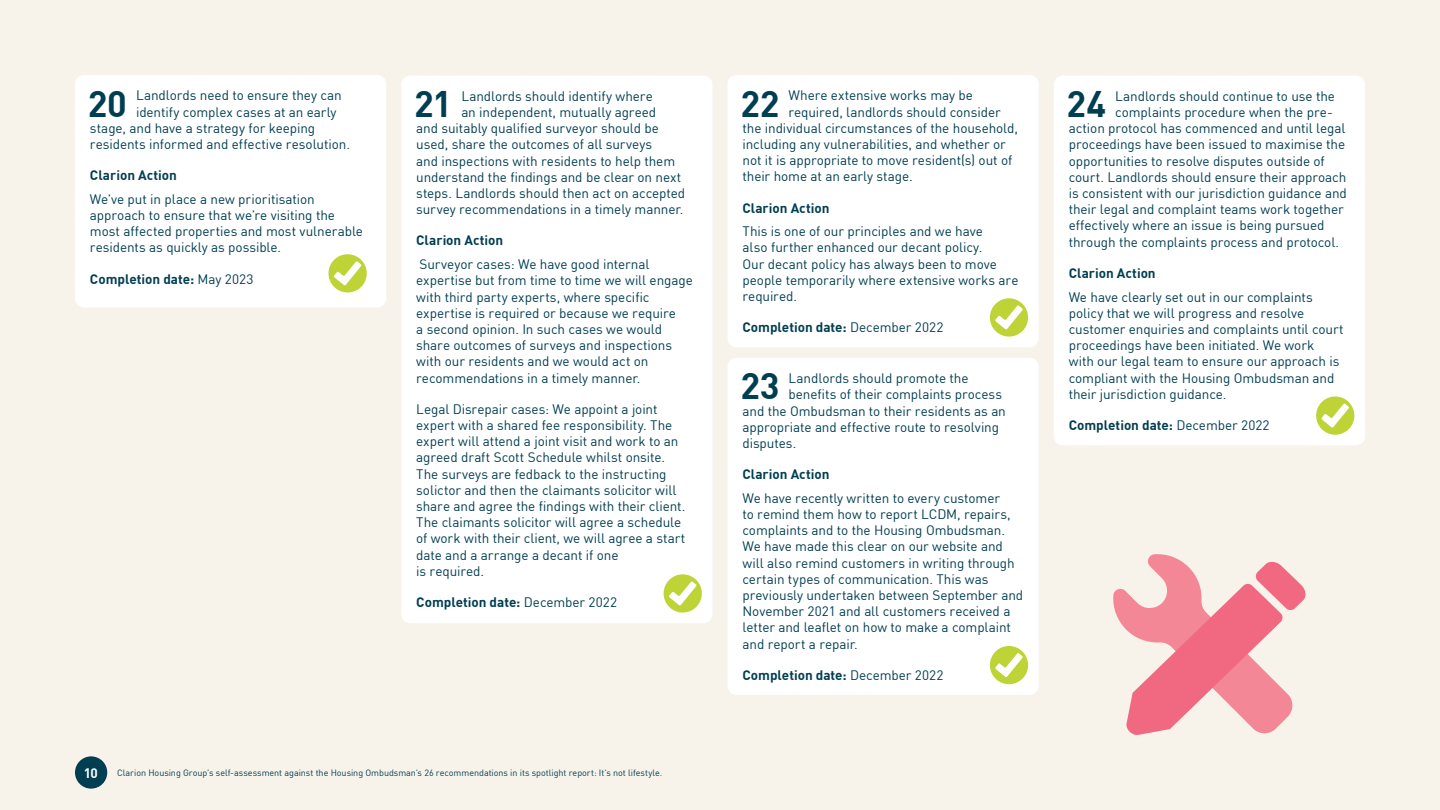
<style>
.page{position:relative;width:1440px;height:810px;background:#f7f3eb}
.page>*{position:absolute;margin:0;border:0;box-sizing:border-box;transform-origin:0 0}
.t1{font:700 36.22px "DINOT";letter-spacing:-.005em;color:#003e51}
.t2{font:13.5px/16.2px "DINOT";letter-spacing:-.005em;color:#003e51}
.t3{font:700 13.5px "DINOT";letter-spacing:-.005em;color:#003e51}
.t4{font:700 13.5px "DINOT";color:#fff}
.t5{font:9px "DINOT";letter-spacing:-.005em;color:#003e51}
.s1{font-weight:400}
</style>
<div class="page">
<div style="left:75px;top:756px;width:32px;height:33px;background:#003e51;border-radius:50%"></div>
<div style="left:75px;top:75px;width:311px;height:233px;background:#fff;border-radius:9px"></div>
<div style="left:401px;top:76px;width:311px;height:547px;background:#fff;border-radius:9px"></div>
<div style="left:728px;top:75px;width:311px;height:272px;background:#fff;border-radius:9px"></div>
<div style="left:728px;top:358px;width:311px;height:337px;background:#fff;border-radius:9px"></div>
<div style="left:1054px;top:76px;width:311px;height:369px;background:#fff;border-radius:9px"></div>
<div style="left:664px;top:574px;width:38px;height:39px;background:#bed436;border-radius:50%"></div>
<svg style="left:669px;top:581px;width:28px;height:25px"></svg>
<div style="left:328px;top:254px;width:39px;height:38px;background:#bed436;border-radius:50%"></div>
<svg style="left:334px;top:261px;width:27px;height:25px"></svg>
<div style="left:990px;top:298px;width:38px;height:39px;background:#bed436;border-radius:50%"></div>
<svg style="left:995px;top:305px;width:28px;height:25px"></svg>
<div style="left:990px;top:646px;width:38px;height:38px;background:#bed436;border-radius:50%"></div>
<svg style="left:995px;top:653px;width:28px;height:24px"></svg>
<div style="left:1316px;top:396px;width:38px;height:39px;background:#bed436;border-radius:50%"></div>
<svg style="left:1321px;top:403px;width:28px;height:25px"></svg>
<svg style="left:1113px;top:554px;width:193px;height:181px"></svg>
<h1 class="t1" style="left:88px;top:75px;width:41px">20</h1>
<p class="t2" style="left:136px;top:86px;width:207px">Landlords need to ensure they can</p>
<p class="t2" style="left:136px;top:102px;width:202px">identify complex cases at an early</p>
<p class="t2" style="left:90px;top:119px;width:227px">stage, and have a strategy for keeping</p>
<p class="t2" style="left:90px;top:135px;width:262px">residents informed and effective resolution.</p>
<p class="t3" style="left:90px;top:165px;width:88px">Clarion Action</p>
<p class="t2" style="left:90px;top:190px;width:275px">We’ve put in place a new prioritisation approach to ensure that we’re visiting the most affected properties and most vulnerable residents as quickly as possible.</p>
<p class="t3" style="left:90px;top:268px;width:165px">Completion date: <span class="s1">May 2023</span></p>
<h1 class="t1" style="left:414px;top:76px;width:40px">21</h1>
<p class="t2" style="left:461px;top:87px;width:193px">Landlords should identify where</p>
<p class="t2" style="left:461px;top:103px;width:196px">an independent, mutually agreed</p>
<p class="t2" style="left:416px;top:119px;width:244px">and suitably qualified surveyor should be</p>
<p class="t2" style="left:416px;top:135px;width:237px">used, share the outcomes of all surveys</p>
<p class="t2" style="left:416px;top:152px;width:260px">and inspections with residents to help them</p>
<p class="t2" style="left:416px;top:168px;width:267px">understand the findings and be clear on next</p>
<p class="t2" style="left:416px;top:184px;width:270px">steps. Landlords should then act on accepted</p>
<p class="t2" style="left:416px;top:200px;width:269px">survey recommendations in a timely manner.</p>
<p class="t3" style="left:416px;top:230px;width:88px">Clarion Action</p>
<p class="t2" style="left:416px;top:255px;width:278px">Surveyor cases: We have good internal expertise but from time to time we will engage with third party experts, where specific expertise is required or because we require<br>a second opinion. In such cases we would share outcomes of surveys and inspections with our residents and we would act on recommendations in a timely manner.</p>
<p class="t2" style="left:416px;top:400px;width:271px">Legal Disrepair cases: We appoint a joint expert with a shared fee responsibility. The expert will attend a joint visit and work to an agreed draft Scott Schedule whilst onsite.<br>The surveys are fedback to the instructing solictor and then the claimants solicitor will share and agree the findings with their client.<br>The claimants solicitor will agree a schedule of work with their client, we will agree a start date and a arrange a decant if one<br>is required.</p>
<p class="t3" style="left:416px;top:592px;width:202px">Completion date: <span class="s1">December 2022</span></p>
<h1 class="t1" style="left:740px;top:75px;width:41px">22</h1>
<p class="t2" style="left:788px;top:86px;width:186px">Where extensive works may be</p>
<p class="t2" style="left:788px;top:102px;width:214px">required, landlords should consider</p>
<p class="t2" style="left:743px;top:119px;width:277px">the individual circumstances of the household,</p>
<p class="t2" style="left:743px;top:135px;width:265px">including any vulnerabilities, and whether or</p>
<p class="t2" style="left:743px;top:151px;width:271px">not it is appropriate to move resident(s) out of</p>
<p class="t2" style="left:743px;top:167px;width:172px">their home at an early stage.</p>
<p class="t3" style="left:743px;top:197px;width:88px">Clarion Action</p>
<p class="t2" style="left:743px;top:222px;width:277px">This is one of our principles and we have<br>also further enhanced our decant policy.<br>Our decant policy has always been to move people temporarily where extensive works are required.</p>
<p class="t3" style="left:743px;top:317px;width:202px">Completion date: <span class="s1">December 2022</span></p>
<h1 class="t1" style="left:740px;top:358px;width:41px">23</h1>
<p class="t2" style="left:789px;top:369px;width:181px">Landlords should promote the</p>
<p class="t2" style="left:789px;top:385px;width:215px">benefits of their complaints process</p>
<p class="t2" style="left:743px;top:401px;width:265px">and the Ombudsman to their residents as an</p>
<p class="t2" style="left:743px;top:418px;width:258px">appropriate and effective route to resolving</p>
<p class="t2" style="left:743px;top:434px;width:55px">disputes.</p>
<p class="t3" style="left:743px;top:464px;width:88px">Clarion Action</p>
<p class="t2" style="left:743px;top:489px;width:282px">We have recently written to every customer<br>to remind them how to report LCDM, repairs, complaints and to the Housing Ombudsman.<br>We have made this clear on our website and will also remind customers in writing through certain types of communication. This was previously undertaken between September and November 2021 and all customers received a letter and leaflet on how to make a complaint and report a repair.</p>
<p class="t3" style="left:743px;top:664px;width:202px">Completion date: <span class="s1">December 2022</span></p>
<h1 class="t1" style="left:1067px;top:76px;width:41px">24</h1>
<p class="t2" style="left:1115px;top:87px;width:221px">Landlords should continue to use the</p>
<p class="t2" style="left:1115px;top:103px;width:219px">complaints procedure when the pre-</p>
<p class="t2" style="left:1069px;top:119px;width:278px">action protocol has commenced and until legal</p>
<p class="t2" style="left:1069px;top:135px;width:278px">proceedings have been issued to maximise the</p>
<p class="t2" style="left:1069px;top:152px;width:258px">opportunities to resolve disputes outside of</p>
<p class="t2" style="left:1069px;top:168px;width:279px">court. Landlords should ensure their approach</p>
<p class="t2" style="left:1069px;top:184px;width:280px">is consistent with our jurisdiction guidance and</p>
<p class="t2" style="left:1069px;top:200px;width:277px">their legal and complaint teams work together</p>
<p class="t2" style="left:1069px;top:216px;width:257px">effectively where an issue is being pursued</p>
<p class="t2" style="left:1069px;top:233px;width:272px">through the complaints process and protocol.</p>
<p class="t3" style="left:1069px;top:262px;width:88px">Clarion Action</p>
<p class="t2" style="left:1069px;top:287px;width:277px">We have clearly set out in our complaints policy that we will progress and resolve customer enquiries and complaints until court proceedings have been initiated. We work<br>with our legal team to ensure our approach is compliant with the Housing Ombudsman and their jurisdiction guidance.</p>
<p class="t3" style="left:1069px;top:415px;width:202px">Completion date: <span class="s1">December 2022</span></p>
<p class="t4" style="left:84px;top:762px;width:16px">10</p>
<p class="t5" style="left:117px;top:766px;width:547px">Clarion Housing Group’s self-assessment against the Housing Ombudsman’s 26 recommendations in its spotlight report: It’s not lifestyle.</p>
</div>
